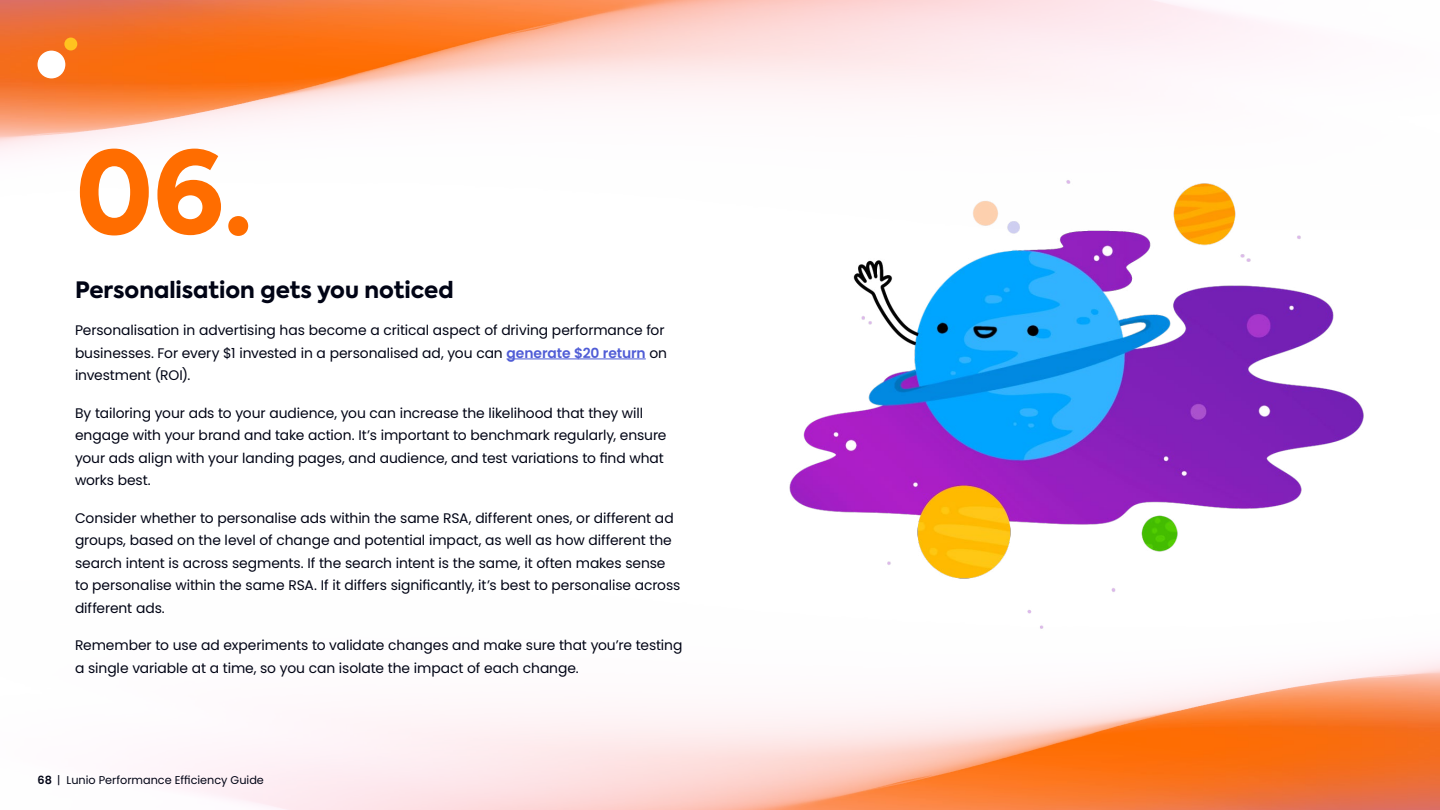
<style>
.page{position:relative;width:1440px;height:810px;background:#fff}
.page>*{position:absolute;margin:0;border:0;box-sizing:border-box;transform-origin:0 0}
.t1{font:800 113.7px "Axiforma";color:#ff6d00}
.t2{font:800 22.5px "Axiforma";color:#010415}
.t3{font:13.88px/22.5px "Poppins";letter-spacing:-.005em;color:#010415}
.t4{font:11.25px "Poppins";color:#010415}
.s1{font-weight:600;color:#4f5cd6}
.s2{font-weight:600}
</style>
<div class="page">
<img style="left:0;top:0;width:1283px;height:154px">
<img style="left:157px;top:656px;width:1283px;height:154px">
<div style="left:38px;top:51px;width:27px;height:27px;background:#fff;border-radius:50%"></div>
<div style="left:64px;top:38px;width:13px;height:12px;background:#ffc31f;border-radius:50%"></div>
<hr style="left:507px;top:359px;width:139px;height:1px;background:#4f5cd6">
<img style="left:789px;top:180px;width:575px;height:449px">
<h1 class="t1" style="left:75px;top:114px;width:179px">06.</h1>
<h2 class="t2" style="left:75px;top:274px;width:380px">Personalisation gets you noticed</h2>
<p class="t3" style="left:75px;top:319px;width:594px">Personalisation in advertising has become a critical aspect of driving performance for businesses. For every $1 invested in a personalised ad, you can <span class="s1">generate $20 return</span> on investment (ROI).</p>
<p class="t3" style="left:75px;top:402px;width:593px">By tailoring your ads to your audience, you can increase the likelihood that they will engage with your brand and take action. It’s important to benchmark regularly, ensure your ads align with your landing pages, and audience, and test variations to find what works best.</p>
<p class="t3" style="left:75px;top:507px;width:607px">Consider whether to personalise ads within the same RSA, different ones, or different ad groups, based on the level of change and potential impact, as well as how different the search intent is across segments. If the search intent is the same, it often makes sense to personalise within the same RSA. If it differs significantly, it’s best to personalise across different ads.</p>
<p class="t3" style="left:75px;top:634px;width:609px">Remember to use ad experiments to validate changes and make sure that you’re testing a single variable at a time, so you can isolate the impact of each change.</p>
<p class="t4" style="left:38px;top:774px;width:228px"><span class="s2">68</span> | Lunio Performance Efficiency Guide</p>
</div>
